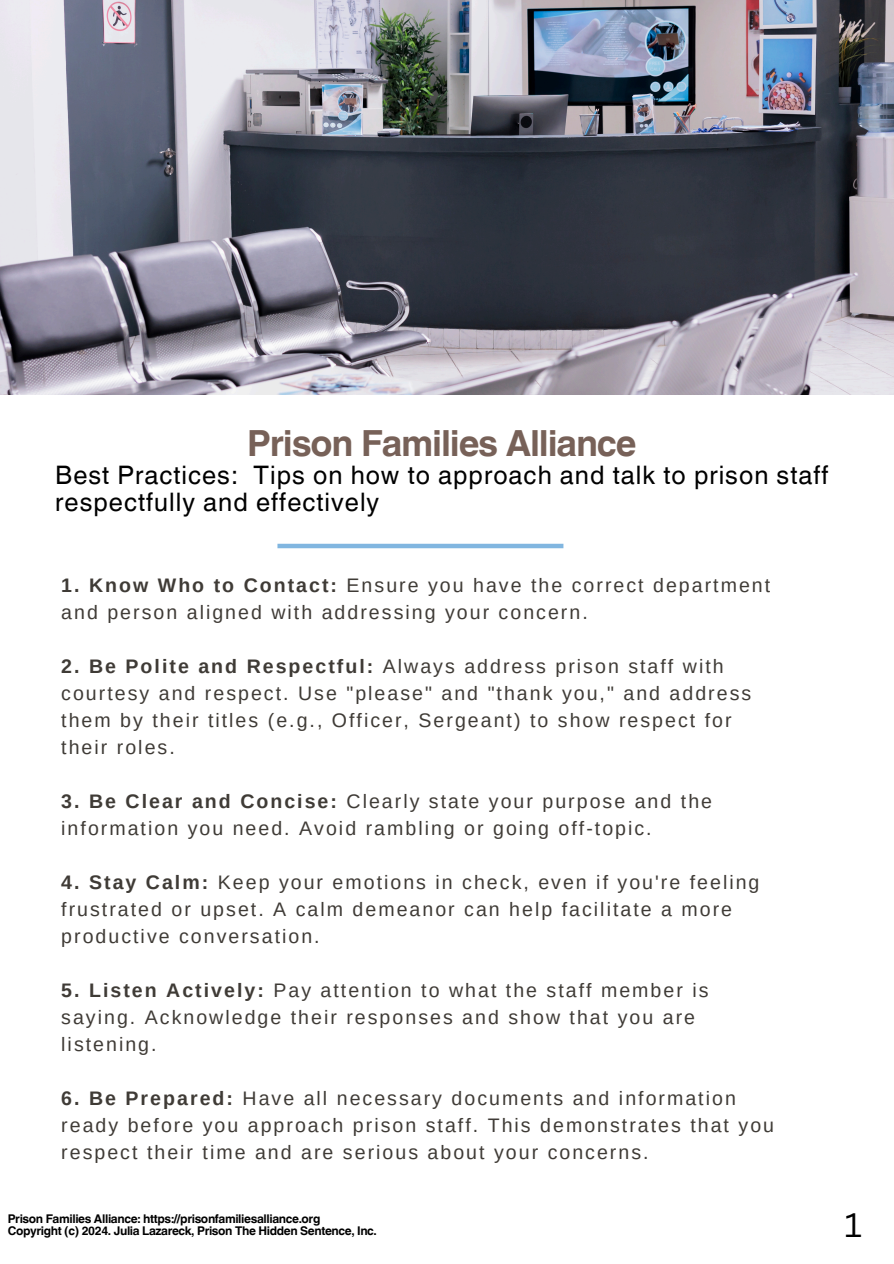
<style>
.page{position:relative;width:894px;height:1264px;background:#fff}
.page>*{position:absolute;margin:0;border:0;box-sizing:border-box;transform-origin:0 0}
.t1{font:700 36px "Helvetica World";letter-spacing:-.03em;color:#776158}
.t2{font:33px "Canva Sans";color:#000}
.t3{font:25.5px/27px "Helvetica World";letter-spacing:.04em;color:#000}
.t4{font:19.5px/27px "Arimo";letter-spacing:.105em;color:#3f3b36}
.t5{font:700 12px "Helvetica World";letter-spacing:-.03em;color:#000}
.s1{font-weight:700}
</style>
<div class="page">
<img style="left:0;top:0;width:893px;height:395px">
<div style="left:277px;top:543px;width:286px;height:5px;background:#81b6e0"></div>
<h1 class="t1" style="left:247px;top:413px;width:391px">Prison Families Alliance</h1>
<h1 class="t3" style="left:55px;top:461px;width:774px">Best Practices: Tips on how to approach and talk to prison staff respectfully and effectively</h1>
<h2 class="t4" style="left:61px;top:572px;width:710px"><span class="s1">1. Know Who to Contact:</span> Ensure you have the correct department and person aligned with addressing your concern.</h2>
<h2 class="t4" style="left:61px;top:653px;width:691px"><span class="s1">2. Be Polite and Respectful:</span> Always address prison staff with courtesy and respect. Use "please" and "thank you," and address them by their titles (e.g., Officer, Sergeant) to show respect for their roles.</h2>
<h2 class="t4" style="left:61px;top:788px;width:652px"><span class="s1">3. Be Clear and Concise:</span> Clearly state your purpose and the information you need. Avoid rambling or going off-topic.</h2>
<h2 class="t4" style="left:61px;top:869px;width:699px"><span class="s1">4. Stay Calm:</span> Keep your emotions in check, even if you're feeling frustrated or upset. A calm demeanor can help facilitate a more productive conversation.</h2>
<h2 class="t4" style="left:61px;top:977px;width:648px"><span class="s1">5. Listen Actively:</span> Pay attention to what the staff member is saying. Acknowledge their responses and show that you are listening.</h2>
<h2 class="t4" style="left:61px;top:1085px;width:714px"><span class="s1">6. Be Prepared:</span> Have all necessary documents and information ready before you approach prison staff. This demonstrates that you respect their time and are serious about your concerns.</h2>
<p class="t5" style="left:8px;top:1208px;width:314px">Prison Families Alliance: https://prisonfamiliesalliance.org</p>
<p class="t5" style="left:8px;top:1220px;width:370px">Copyright (c) 2024. Julia Lazareck, Prison The Hidden Sentence, Inc.</p>
<p class="t2" style="left:844px;top:1202px;width:19px">1</p>
</div>
